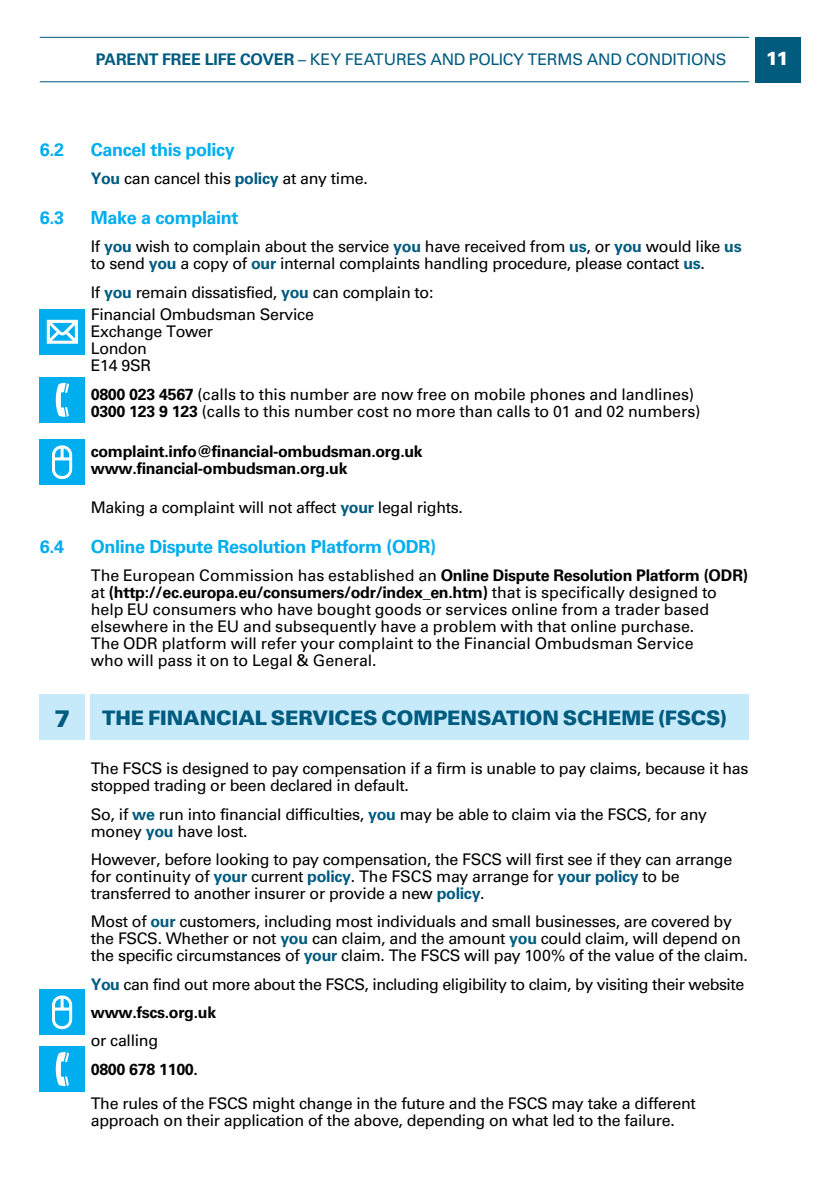
<style>
.page{position:relative;width:840px;height:1191px;background:#fff}
.page>*{position:absolute;margin:0;border:0;box-sizing:border-box;transform-origin:0 0}
.t1{font:900 24px "Univers LT";color:#005b7f}
.t2{font:900 20px "Univers LT";letter-spacing:-.01em;color:#005b7f}
.t3{font:900 19px "Univers LT";color:#fff}
.t4{font:700 18px "Univers LT";letter-spacing:-.02em;color:#00aeef}
.t5{font:16px/17px "Univers LT";letter-spacing:-.02em;color:#000}
.t6{font:700 16px/17px "Univers LT";letter-spacing:-.02em;color:#000}
.t7{font:16px "Univers LT";letter-spacing:-.01em;color:#005b7f}
.s1{font-weight:700}
.s2{font-weight:700;color:#005b7f}
</style>
<div class="page">
<div style="left:754px;top:37px;width:45px;height:45px;background:#005b7f"></div>
<hr style="left:40px;top:37px;width:708px;height:1px;background:#005b7f">
<hr style="left:40px;top:81px;width:708px;height:1px;background:#005b7f">
<div style="left:40px;top:377px;width:45px;height:45px;background:#00aeef"></div>
<svg style="left:56px;top:383px;width:13px;height:34px"></svg>
<div style="left:40px;top:309px;width:45px;height:45px;background:#00aeef"></div>
<svg style="left:47px;top:320px;width:31px;height:24px"></svg>
<div style="left:40px;top:439px;width:45px;height:46px;background:#00aeef"></div>
<svg style="left:52px;top:445px;width:21px;height:34px"></svg>
<div style="left:91px;top:694px;width:657px;height:46px;background:#c6eafa"></div>
<div style="left:40px;top:694px;width:45px;height:46px;background:#c6eafa"></div>
<div style="left:40px;top:1046px;width:45px;height:45px;background:#00aeef"></div>
<svg style="left:56px;top:1052px;width:13px;height:34px"></svg>
<div style="left:40px;top:989px;width:45px;height:46px;background:#00aeef"></div>
<svg style="left:52px;top:995px;width:21px;height:35px"></svg>
<p class="t7" style="left:96px;top:50px;width:632px"><span class="s1">PARENT FREE LIFE COVER</span> – KEY FEATURES AND POLICY TERMS AND CONDITIONS</p>
<p class="t3" style="left:765px;top:46px;width:25px">11</p>
<p class="t4" style="left:40px;top:139px;width:26px">6.2</p>
<p class="t4" style="left:91px;top:139px;width:145px">Cancel this policy</p>
<p class="t5" style="left:91px;top:170px;width:278px"><span class="s2">You</span> can cancel this <span class="s2">policy</span> at any time.</p>
<p class="t4" style="left:40px;top:207px;width:26px">6.3</p>
<p class="t4" style="left:91px;top:207px;width:149px">Make a complaint</p>
<p class="t5" style="left:91px;top:238px;width:652px">If <span class="s2">you</span> wish to complain about the service <span class="s2">you</span> have received from <span class="s2">us</span>, or <span class="s2">you</span> would like <span class="s2">us </span>to send <span class="s2">you</span> a copy of <span class="s2">our</span> internal complaints handling procedure, please contact <span class="s2">us</span>.</p>
<p class="t5" style="left:91px;top:281px;width:344px;line-height:22.6px">If <span class="s2">you</span> remain dissatisfied, <span class="s2">you</span> can complain to:<br>Financial Ombudsman Service</p>
<p class="t5" style="left:91px;top:323px;width:124px">Exchange Tower<br>London<br>E14 9SR</p>
<p class="t5" style="left:91px;top:386px;width:611px"><span class="s1">0800 023 4567</span> (calls to this number are now free on mobile phones and landlines)<br><span class="s1">0300 123 9 123</span> (calls to this number cost no more than calls to 01 and 02 numbers)</p>
<p class="t6" style="left:91px;top:442px;width:333px">complaint.info@financial-ombudsman.org.uk www.financial-ombudsman.org.uk</p>
<p class="t5" style="left:91px;top:499px;width:373px">Making a complaint will not affect <span class="s2">your</span> legal rights.</p>
<p class="t4" style="left:40px;top:536px;width:26px">6.4</p>
<p class="t4" style="left:91px;top:536px;width:347px">Online Dispute Resolution Platform (ODR)</p>
<p class="t5" style="left:91px;top:567px;width:658px">The European Commission has established an <span class="s1">Online Dispute Resolution Platform (ODR) </span>at <span class="s1">(http://ec.europa.eu/consumers/odr/index_en.htm)</span> that is specifically designed to help EU consumers who have bought goods or services online from a trader based elsewhere in the EU and subsequently have a problem with that online purchase.<br>The ODR platform will refer your complaint to the Financial Ombudsman Service<br>who will pass it on to Legal &amp; General.</p>
<h1 class="t1" style="left:54px;top:703px;width:18px">7</h1>
<p class="t2" style="left:102px;top:705px;width:626px">THE FINANCIAL SERVICES COMPENSATION SCHEME (FSCS)</p>
<p class="t5" style="left:91px;top:760px;width:659px">The FSCS is designed to pay compensation if a firm is unable to pay claims, because it has stopped trading or been declared in default.</p>
<p class="t5" style="left:91px;top:805px;width:617px">So, if <span class="s2">we</span> run into financial difficulties, <span class="s2">you</span> may be able to claim via the FSCS, for any money <span class="s2">you</span> have lost.</p>
<p class="t5" style="left:91px;top:851px;width:642px">However, before looking to pay compensation, the FSCS will first see if they can arrange for continuity of <span class="s2">your</span> current <span class="s2">policy</span>. The FSCS may arrange for <span class="s2">your policy</span> to be transferred to another insurer or provide a new <span class="s2">policy</span>.</p>
<p class="t5" style="left:91px;top:913px;width:658px">Most of <span class="s2">our</span> customers, including most individuals and small businesses, are covered by the FSCS. Whether or not <span class="s2">you</span> can claim, and the amount <span class="s2">you</span> could claim, will depend on the specific circumstances of <span class="s2">your</span> claim. The FSCS will pay 100% of the value of the claim.</p>
<p class="t5" style="left:91px;top:970px;width:654px;line-height:28.4px"><span class="s2">You</span> can find out more about the FSCS, including eligibility to claim, by visiting their website <span class="s1">www.fscs.org.uk</span></p>
<p class="t5" style="left:91px;top:1032px;width:69px">or calling</p>
<p class="t6" style="left:91px;top:1060px;width:109px">0800 678 1100.</p>
<p class="t5" style="left:91px;top:1094px;width:606px">The rules of the FSCS might change in the future and the FSCS may take a different approach on their application of the above, depending on what led to the failure.</p>
</div>
